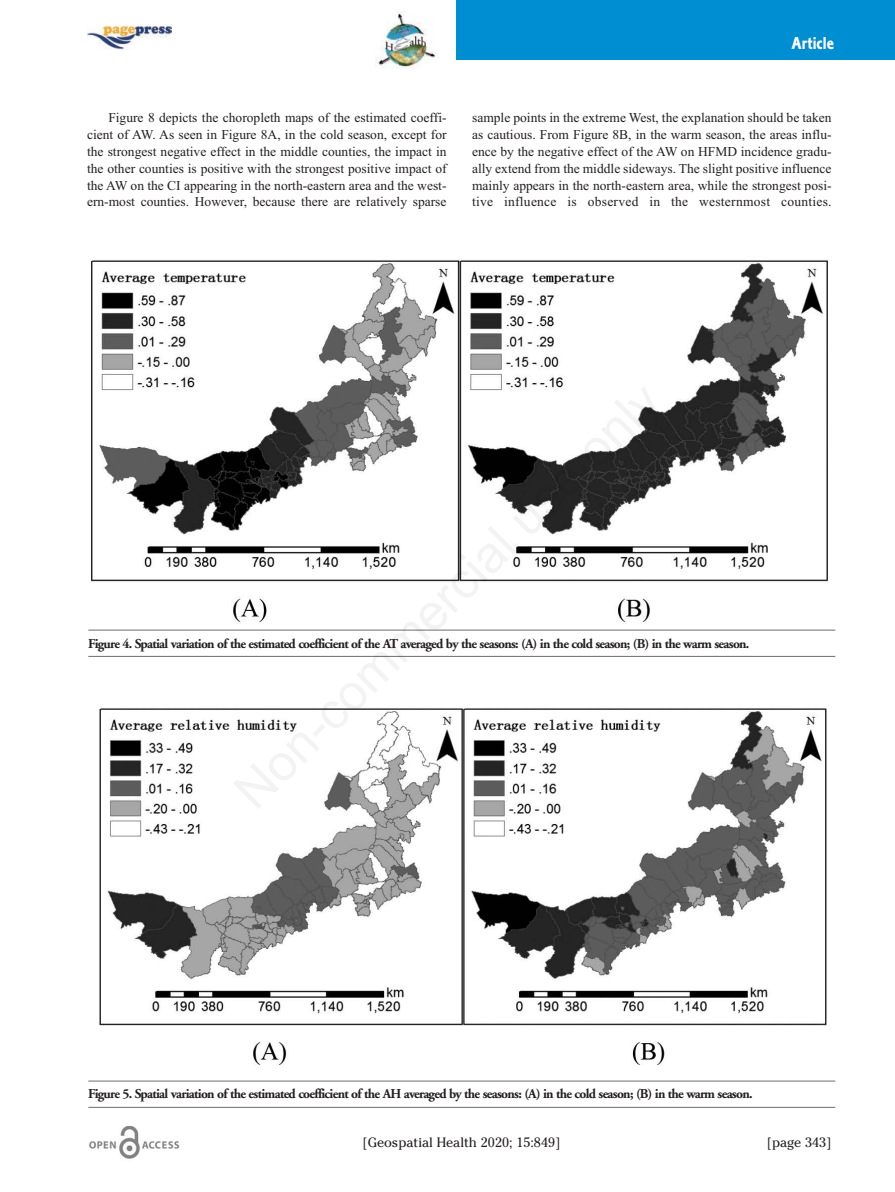
<style>
.page{position:relative;width:895px;height:1192px;background:#fff}
.page>*{position:absolute;margin:0;border:0;box-sizing:border-box;transform-origin:0 0}
.t1{font:18px "Corinthian Bold Condensed Plain";color:#fff}
.t2{font:13.5px/16.8px "Times New Roman";color:#231f20;text-align:justify}
.t3{font:700 13.5px "Adobe Garamond";letter-spacing:-.05em;color:#231f20}
.t4{font:13.5px "Cheltenham";color:#231f20}
</style>
<div class="page">
<div style="left:456px;top:0;width:438px;height:60px;background:#008ed2"></div>
<img style="left:375px;top:12px;width:61px;height:56px">
<img style="left:87px;top:25px;width:85px;height:24px">
<img style="left:89px;top:1126px;width:91px;height:33px">
<hr style="left:88px;top:629px;width:747px;height:1px;background:#6c6d70">
<hr style="left:88px;top:656px;width:747px;height:1px;background:#6c6d70">
<img style="left:91px;top:259px;width:737px;height:364px">
<hr style="left:88px;top:1080px;width:747px;height:1px;background:#6c6d70">
<hr style="left:88px;top:1106px;width:747px;height:1px;background:#6c6d70">
<img style="left:99px;top:708px;width:728px;height:357px">
<h1 class="t1" style="left:791px;top:37px;width:44px">Article</h1>
<p class="t2" style="left:87px;top:109px;width:361px;text-indent:21px">Figure 8 depicts the choropleth maps of the estimated coeffi&shy;cient of AW. As seen in Figure 8A, in the cold season, except for the strongest negative effect in the middle counties, the impact in the other counties is positive with the strongest positive impact of the AW on the CI appearing in the north-eastern area and the west&shy;ern-most counties. However, because there are relatively sparse</p>
<p class="t2" style="left:472px;top:109px;width:361px">sample points in the extreme West, the explanation should be taken as cautious. From Figure 8B, in the warm season, the areas influ&shy;ence by the negative effect of the AW on HFMD incidence gradu&shy;ally extend from the middle sideways. The slight positive influence mainly appears in the north-eastern area, while the strongest posi&shy;tive influence is observed in the westernmost counties.</p>
<p class="t3" style="left:88px;top:637px;width:662px">Figure 4. Spatial variation of the estimated coefficient of the AT averaged by the seasons: (A) in the cold season; (B) in the warm season.</p>
<p class="t3" style="left:88px;top:1088px;width:665px">Figure 5. Spatial variation of the estimated coefficient of the AH averaged by the seasons: (A) in the cold season; (B) in the warm season.</p>
<p class="t4" style="left:362px;top:1133px;width:199px">[Geospatial Health 2020; 15:849]</p>
<p class="t4" style="left:766px;top:1133px;width:66px">[page 343]</p>
</div>
